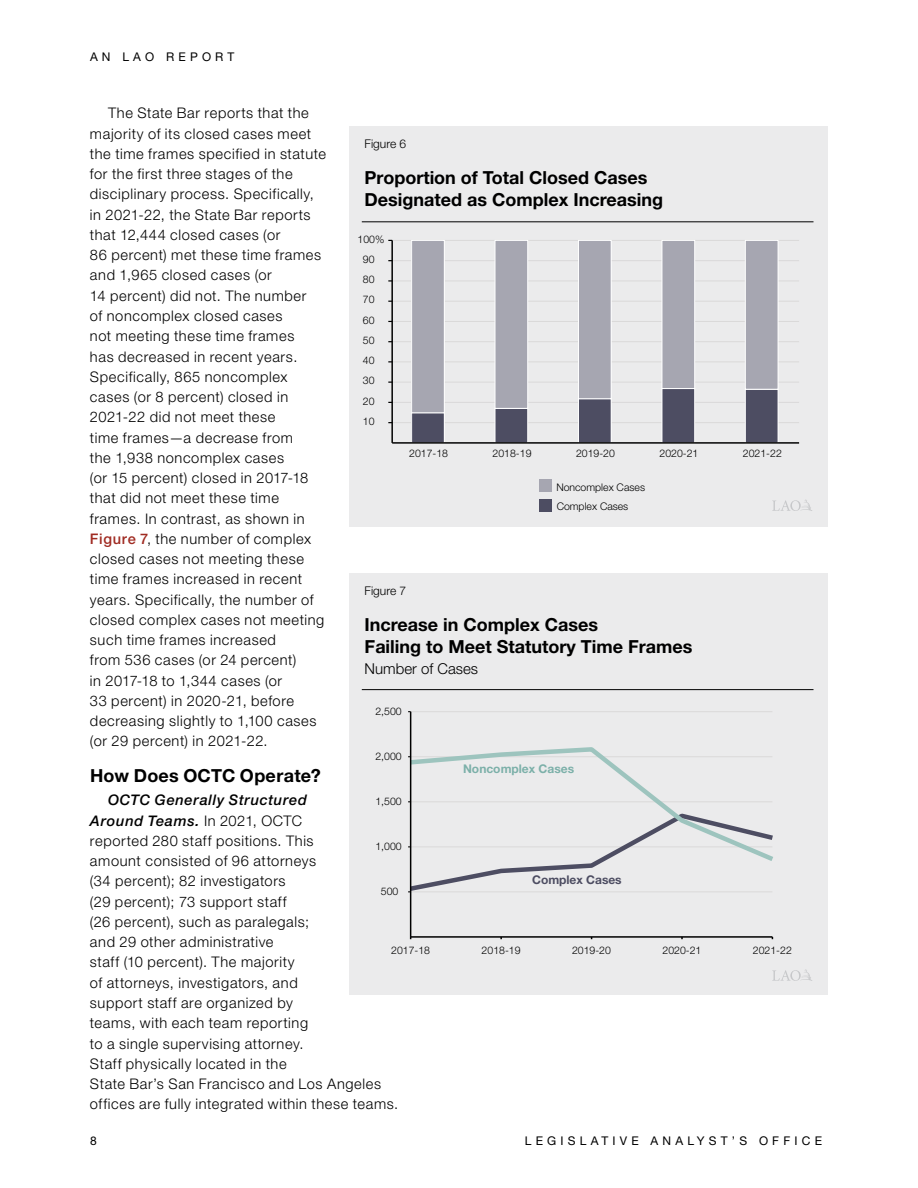
<style>
.page{position:relative;width:918px;height:1188px;background:#fff}
.page>*{position:absolute;margin:0;border:0;box-sizing:border-box;transform-origin:0 0}
.t1{font:700 18px/21.6px "Helvetica Neue LT Pro";color:#000}
.t2{font:300 15px "Helvetica Neue LT Pro";color:#000}
.t3{font:300 14.7px/20.2px "Helvetica Neue LT Pro";letter-spacing:.04em;color:#000}
.t4{font:12px "Helvetica Neue LT Pro";letter-spacing:.35em;color:#000}
.t5{font:700 12px "Helvetica Neue LT Pro";color:#7cb0a9}
.t6{font:300 12px "Helvetica Neue LT Pro";color:#000}
.t7{font:700 12px "Helvetica Neue LT Pro";color:#4d4d62}
.t8{font:300 10.5px "Helvetica Neue LT Pro";color:#000}
.s1{font-weight:500;color:#a02b22}
.s2{font-weight:500;font-style:italic}
</style>
<div class="page">
<div style="left:349px;top:573px;width:479px;height:421px;background:#ebebec"></div>
<svg style="left:772px;top:969px;width:40px;height:12px"></svg>
<hr style="left:362px;top:689px;width:452px;height:1px;background:#000">
<hr style="left:411px;top:711px;width:361px;height:1px;background:#dad9d9">
<hr style="left:411px;top:936px;width:361px;height:2px;background:#000">
<svg style="left:408px;top:745px;width:364px;height:66px"></svg>
<svg style="left:408px;top:811px;width:365px;height:83px"></svg>
<hr style="left:410px;top:712px;width:1px;height:225px;background:#000">
<div style="left:349px;top:126px;width:479px;height:401px;background:#ebebec"></div>
<svg style="left:772px;top:500px;width:40px;height:11px"></svg>
<hr style="left:362px;top:222px;width:452px;height:1px;background:#000">
<hr style="left:392px;top:240px;width:407px;height:1px;background:#dad9d9">
<hr style="left:392px;top:260px;width:407px;height:1px;background:#dad9d9">
<hr style="left:392px;top:281px;width:407px;height:1px;background:#dad9d9">
<hr style="left:392px;top:301px;width:407px;height:1px;background:#dad9d9">
<hr style="left:392px;top:321px;width:407px;height:1px;background:#dad9d9">
<hr style="left:392px;top:341px;width:407px;height:1px;background:#dad9d9">
<hr style="left:392px;top:362px;width:407px;height:1px;background:#dad9d9">
<hr style="left:392px;top:382px;width:407px;height:1px;background:#dad9d9">
<hr style="left:392px;top:402px;width:407px;height:1px;background:#dad9d9">
<hr style="left:392px;top:422px;width:407px;height:1px;background:#dad9d9">
<div style="left:412px;top:413px;width:32px;height:30px;background:#4d4d62"></div>
<div style="left:411px;top:413px;width:34px;height:30px;border:1px solid #fff"></div>
<div style="left:495px;top:408px;width:33px;height:35px;background:#4d4d62"></div>
<div style="left:495px;top:408px;width:33px;height:35px;border:1px solid #fff"></div>
<div style="left:578px;top:399px;width:33px;height:44px;background:#4d4d62"></div>
<div style="left:578px;top:399px;width:33px;height:44px;border:1px solid #fff"></div>
<div style="left:662px;top:389px;width:33px;height:54px;background:#4d4d62"></div>
<div style="left:662px;top:388px;width:33px;height:55px;border:1px solid #fff"></div>
<div style="left:745px;top:389px;width:33px;height:54px;background:#4d4d62"></div>
<div style="left:745px;top:389px;width:33px;height:54px;border:1px solid #fff"></div>
<div style="left:412px;top:240px;width:32px;height:173px;background:#a6a6b1"></div>
<div style="left:411px;top:240px;width:34px;height:173px;border:1px solid #fff"></div>
<div style="left:495px;top:240px;width:33px;height:168px;background:#a6a6b1"></div>
<div style="left:495px;top:240px;width:33px;height:169px;border:1px solid #fff"></div>
<div style="left:578px;top:240px;width:33px;height:159px;background:#a6a6b1"></div>
<div style="left:578px;top:240px;width:33px;height:159px;border:1px solid #fff"></div>
<div style="left:662px;top:240px;width:33px;height:149px;background:#a6a6b1"></div>
<div style="left:662px;top:240px;width:33px;height:149px;border:1px solid #fff"></div>
<div style="left:745px;top:240px;width:33px;height:149px;background:#a6a6b1"></div>
<div style="left:745px;top:240px;width:33px;height:149px;border:1px solid #fff"></div>
<hr style="left:392px;top:442px;width:407px;height:2px;background:#000">
<div style="left:539px;top:499px;width:12px;height:13px;background:#4d4d62"></div>
<div style="left:539px;top:480px;width:12px;height:12px;background:#a6a6b1"></div>
<hr style="left:391px;top:240px;width:2px;height:203px;background:#000">
<p class="t4" style="left:90px;top:49px;width:146px">AN LAO REPORT</p>
<p class="t3" style="left:90px;top:103px;width:238px;text-indent:18px">The State Bar reports that the majority of its closed cases meet the time frames specified in statute for the first three stages of the disciplinary process. Specifically, in 2021-22, the State Bar reports that 12,444 closed cases (or<br>86 percent) met these time frames and 1,965 closed cases (or<br>14 percent) did not. The number<br>of noncomplex closed cases<br>not meeting these time frames<br>has decreased in recent years.<br>Specifically, 865 noncomplex cases (or 8 percent) closed in<br>2021-22 did not meet these<br>time frames—a decrease from<br>the 1,938 noncomplex cases<br>(or 15 percent) closed in 2017-18 that did not meet these time frames. In contrast, as shown in<br><span class="s1">Figure 7</span>, the number of complex closed cases not meeting these time frames increased in recent years. Specifically, the number of closed complex cases not meeting such time frames increased<br>from 536 cases (or 24 percent)<br>in 2017-18 to 1,344 cases (or<br>33 percent) in 2020-21, before decreasing slightly to 1,100 cases (or 29 percent) in 2021-22.</p>
<p class="t1" style="left:90px;top:765px;width:232px">How Does OCTC Operate?</p>
<p class="t3" style="left:90px;top:790px;width:310px;text-indent:18px"><span class="s2">OCTC Generally Structured<br>Around Teams.</span> In 2021, OCTC<br>reported 280 staff positions. This<br>amount consisted of 96 attorneys<br>(34 percent); 82 investigators<br>(29 percent); 73 support staff<br>(26 percent), such as paralegals;<br>and 29 other administrative<br>staff (10 percent). The majority<br>of attorneys, investigators, and<br>support staff are organized by<br>teams, with each team reporting<br>to a single supervising attorney.<br>Staff physically located in the<br>State Bar’s San Francisco and Los Angeles offices are fully integrated within these teams.</p>
<p class="t6" style="left:365px;top:137px;width:43px">Figure 6</p>
<p class="t1" style="left:365px;top:167px;width:300px">Proportion of Total Closed Cases<br>Designated as Complex Increasing</p>
<p class="t8" style="left:358px;top:232px;width:28px">100%</p>
<p class="t8" style="left:363px;top:253px;width:13px">90</p>
<p class="t8" style="left:363px;top:273px;width:13px">80</p>
<p class="t8" style="left:363px;top:293px;width:13px">70</p>
<p class="t8" style="left:363px;top:313px;width:13px">60</p>
<p class="t8" style="left:363px;top:334px;width:13px">50</p>
<p class="t8" style="left:363px;top:354px;width:13px">40</p>
<p class="t8" style="left:363px;top:374px;width:13px">30</p>
<p class="t8" style="left:363px;top:394px;width:13px">20</p>
<p class="t8" style="left:363px;top:415px;width:13px">10</p>
<p class="t8" style="left:409px;top:446px;width:40px">2017-18</p>
<p class="t8" style="left:493px;top:446px;width:40px">2018-19</p>
<p class="t8" style="left:576px;top:446px;width:40px">2019-20</p>
<p class="t8" style="left:660px;top:446px;width:40px">2020-21</p>
<p class="t8" style="left:743px;top:446px;width:40px">2021-22</p>
<p class="t8" style="left:556px;top:481px;width:90px">Noncomplex Cases</p>
<p class="t8" style="left:557px;top:499px;width:73px">Complex Cases</p>
<p class="t6" style="left:365px;top:584px;width:43px">Figure 7</p>
<p class="t1" style="left:365px;top:614px;width:329px">Increase in Complex Cases<br>Failing to Meet Statutory Time Frames</p>
<p class="t2" style="left:365px;top:660px;width:115px">Number of Cases</p>
<p class="t8" style="left:375px;top:705px;width:28px">2,500</p>
<p class="t8" style="left:375px;top:750px;width:28px">2,000</p>
<p class="t5" style="left:463px;top:762px;width:113px">Noncomplex Cases</p>
<p class="t8" style="left:375px;top:795px;width:28px">1,500</p>
<p class="t8" style="left:375px;top:840px;width:28px">1,000</p>
<p class="t7" style="left:532px;top:872px;width:91px">Complex Cases</p>
<p class="t8" style="left:381px;top:885px;width:19px">500</p>
<p class="t8" style="left:391px;top:944px;width:40px">2017-18</p>
<p class="t8" style="left:482px;top:944px;width:40px">2018-19</p>
<p class="t8" style="left:572px;top:944px;width:40px">2019-20</p>
<p class="t8" style="left:663px;top:944px;width:40px">2020-21</p>
<p class="t8" style="left:753px;top:944px;width:40px">2021-22</p>
<p class="t4" style="left:90px;top:1134px;width:8px">8</p>
<p class="t4" style="left:525px;top:1133px;width:299px">LEGISLATIVE ANALYST’S OFFICE</p>
</div>
